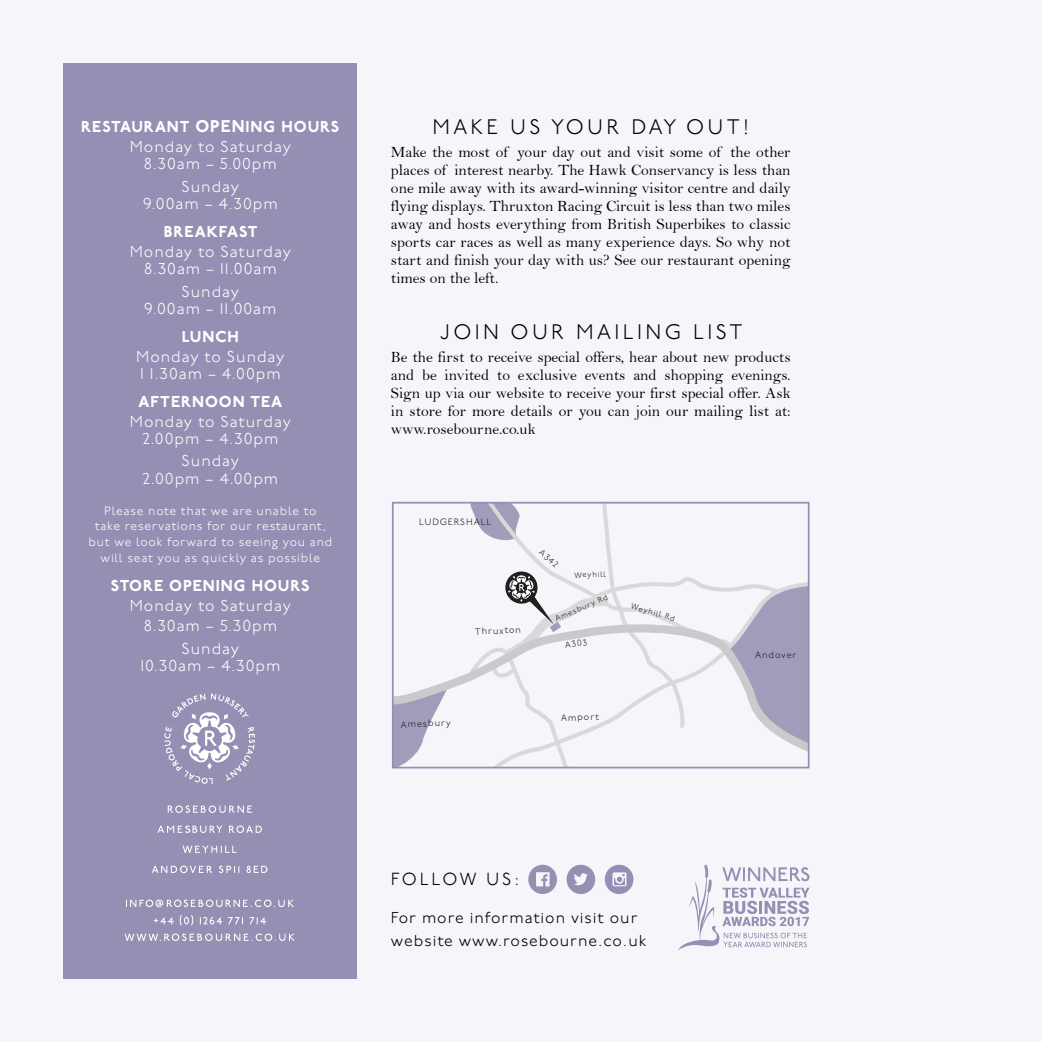
<style>
.page{position:relative;width:1042px;height:1042px;background:#f6f5f9}
.page>*{position:absolute;margin:0;border:0;box-sizing:border-box;transform-origin:0 0}
.t1{font:300 21px "P22 Underground";letter-spacing:.16em;color:#000}
.t2{font:300 17.5px "P22 Underground";letter-spacing:.15em;color:#000}
.t3{font:15.75px/18px "Bell";color:#000;text-align:justify}
.t4{font:300 15.75px/17.5px "P22 Underground";letter-spacing:.06em;color:#fff;text-align:center}
.t5{font:800 15.75px/19.9px "P22 Underground";letter-spacing:.06em;color:#fff;text-align:center}
.t6{font:300 15.75px/22.8px "P22 Underground";letter-spacing:.06em;color:#000}
.t7{font:300 12.25px/15.8px "P22 Underground";letter-spacing:.06em;color:#fff;text-align:center}
.t8{font:300 9.28px "P22 Underground";letter-spacing:.095em;color:#231f20}
.t9{font:300 8.58px "P22 Underground";color:#231f20}
.t10{font:300 7.88px "P22 Underground";color:#231f20}
.s1{font-size:16.97px}
.s2{font-weight:300}
</style>
<div class="page">
<div style="left:63px;top:63px;width:293px;height:916px;background:#9390b3"></div>
<svg style="left:605px;top:865px;width:28px;height:29px"></svg>
<svg style="left:566px;top:865px;width:29px;height:29px"></svg>
<svg style="left:528px;top:865px;width:29px;height:29px"></svg>
<svg style="left:395px;top:675px;width:67px;height:90px"></svg>
<svg style="left:462px;top:505px;width:344px;height:260px"></svg>
<div style="left:392px;top:502px;width:417px;height:266px;border:2px solid #9390b3"></div>
<svg style="left:154px;top:915px;width:112px;height:10px"></svg>
<svg style="left:678px;top:864px;width:131px;height:86px"></svg>
<svg style="left:164px;top:693px;width:91px;height:91px"></svg>
<svg style="left:168px;top:805px;width:84px;height:8px"></svg>
<svg style="left:157px;top:825px;width:66px;height:8px"></svg>
<svg style="left:229px;top:825px;width:33px;height:8px"></svg>
<svg style="left:182px;top:846px;width:55px;height:7px"></svg>
<svg style="left:152px;top:865px;width:60px;height:8px"></svg>
<svg style="left:219px;top:865px;width:20px;height:8px"></svg>
<svg style="left:246px;top:865px;width:21px;height:8px"></svg>
<svg style="left:126px;top:899px;width:168px;height:8px"></svg>
<svg style="left:125px;top:933px;width:170px;height:8px"></svg>
<p class="t5" style="left:81px;top:117px;width:260px">RESTAURANT <span class="s1">OPEN</span>ING HOURS<br><span class="s2">Monday to Saturday</span></p>
<p class="t4" style="left:144px;top:153px;width:134px;line-height:22.4px">8.30am – 5.00pm<br>Sunday</p>
<p class="t4" style="left:143px;top:196px;width:136px">9.00am – 4.30pm</p>
<p class="t5" style="left:164px;top:222px;width:95px">BREAKFAST</p>
<p class="t4" style="left:130px;top:243px;width:163px">Monday to Saturday<br>8.30am – 11.00am</p>
<p class="t4" style="left:144px;top:283px;width:134px">Sunday<br>9.00am – 11.00am</p>
<p class="t5" style="left:182px;top:327px;width:58px">LUNCH</p>
<p class="t4" style="left:136px;top:348px;width:150px;text-align:left">Monday to Sunday<br>1 1.30am – 4.00pm</p>
<p class="t5" style="left:139px;top:391px;width:145px">AFTERNOON TEA</p>
<p class="t4" style="left:130px;top:413px;width:163px">Monday to Saturday<br>2.00pm – 4.30pm</p>
<p class="t4" style="left:143px;top:453px;width:137px">Sunday<br>2.00pm – 4.00pm</p>
<p class="t7" style="left:88px;top:503px;width:245px">Please note that we are unable to<br>take reservations for our restaurant, but we look forward to seeing you and will seat you as quickly as possible</p>
<p class="t5" style="left:111px;top:576px;width:200px">STORE OPENING HOURS</p>
<p class="t4" style="left:130px;top:596px;width:163px;line-height:19.9px">Monday to Saturday<br>8.30am – 5.30pm</p>
<p class="t4" style="left:140px;top:640px;width:142px">Sunday<br>10.30am – 4.30pm</p>
<h1 class="t1" style="left:432px;top:115px;width:318px">MAKE US YOUR DAY OUT!</h1>
<p class="t3" style="left:391px;top:142px;width:401px">Make the most of your day out and visit some of the other places of interest nearby. The Hawk Conservancy is less than one mile away with its award-winning visitor centre and daily flying displays. Thruxton Racing Circuit is less than two miles away and hosts everything from British Superbikes to classic sports car races as well as many experience days. So why not start and finish your day with us? See our restaurant opening times on the left.</p>
<h1 class="t1" style="left:440px;top:320px;width:304px">JOIN OUR MAILING LIST</h1>
<p class="t3" style="left:391px;top:348px;width:401px">Be the first to receive special offers, hear about new products and be invited to exclusive events and shopping evenings.<br>Sign up via our website to receive your first special offer. Ask in store for more details or you can join our mailing list at: www.rosebourne.co.uk</p>
<p class="t8" style="left:419px;top:517px;width:73px">LUDGERSHALL</p>
<p class="t8" style="left:475px;top:626px;width:48px;rotate:-2deg">Thruxton</p>
<p class="t9" style="left:543px;top:547px;width:24px;rotate:41deg">A342</p>
<p class="t10" style="left:574px;top:571px;width:33px;rotate:-2deg">Weyhill</p>
<p class="t10" style="left:554px;top:614px;width:58px;rotate:-23deg">Amesbury Rd</p>
<p class="t9" style="left:564px;top:640px;width:24px;rotate:-8deg">A303</p>
<p class="t10" style="left:632px;top:602px;width:47px;rotate:16deg">Weyhill Rd</p>
<p class="t8" style="left:400px;top:719px;width:52px;rotate:-2deg">Amesbury</p>
<p class="t8" style="left:561px;top:713px;width:40px;rotate:-2deg">Amport</p>
<p class="t8" style="left:755px;top:650px;width:43px;rotate:-1deg">Andover</p>
<p class="t2" style="left:391px;top:869px;width:130px">FOLLOW US:</p>
<p class="t6" style="left:391px;top:907px;width:257px">For more information visit our website www.rosebourne.co.uk</p>
</div>
